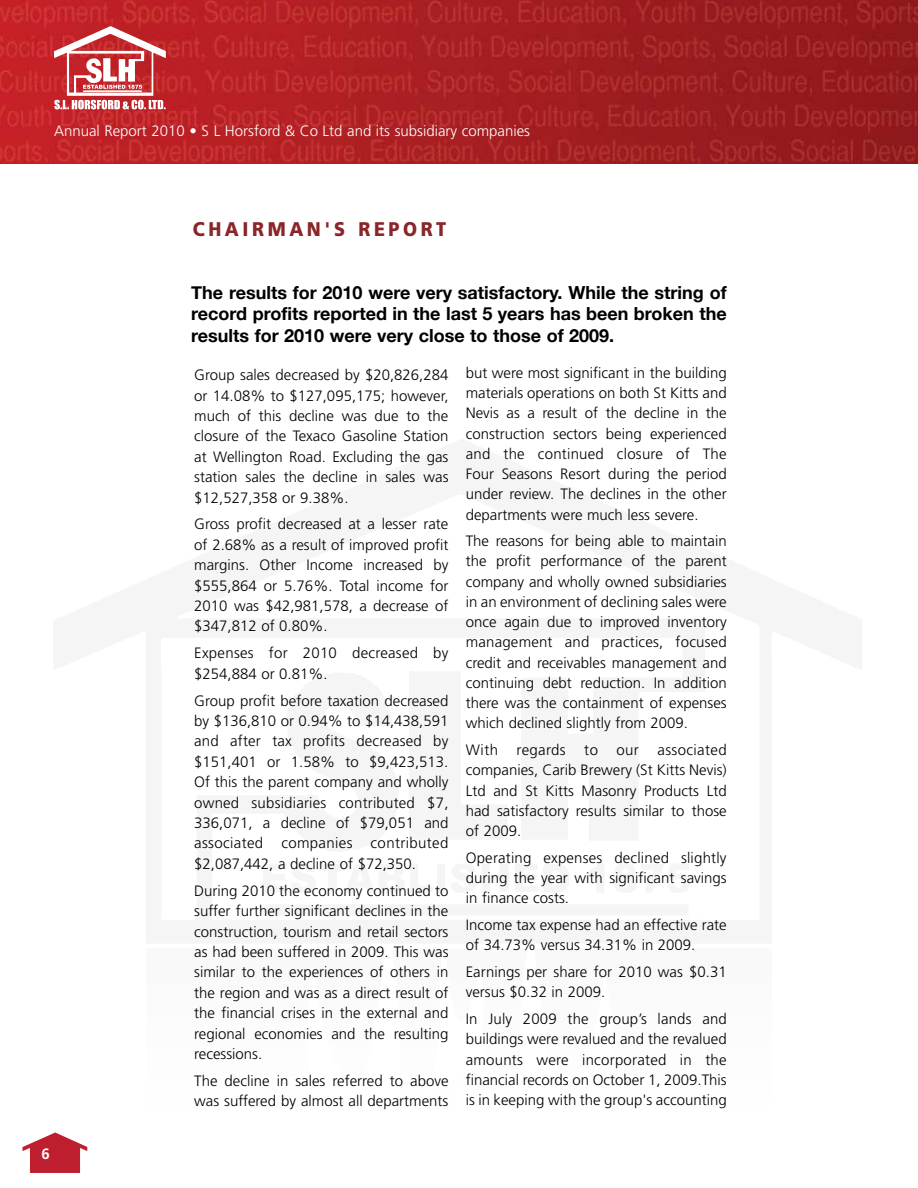
<style>
.page{position:relative;width:918px;height:1188px;background:#fff}
.page>*{position:absolute;margin:0;border:0;box-sizing:border-box;transform-origin:0 0}
.t1{font:900 19.8px "Frutiger";letter-spacing:.2em;color:#8a2629;scale:.91 1}
.t2{font:700 18px/21.6px "Helvetica Neue";color:#000;text-align:justify}
.t3{font:300 15px/20.4px "Frutiger";color:#000;text-align:justify}
.t4{font:300 15px "Frutiger";color:#fff}
.t5{font:300 15px/20.4px "Frutiger";letter-spacing:.02em;color:#000}
.t6{font:700 15px "Frutiger";color:#fff}
</style>
<div class="page">
<img style="left:0;top:0;width:918px;height:163px">
<svg style="left:54px;top:26px;width:111px;height:83px"></svg>
<svg style="left:22px;top:1132px;width:34px;height:41px"></svg>
<svg style="left:56px;top:1133px;width:32px;height:40px"></svg>
<p class="t4" style="left:54px;top:123px;width:478px">Annual Report 2010 • S L Horsford &amp; Co Ltd and its subsidiary companies</p>
<h1 class="t1" style="left:193px;top:217px;width:280px">CHAIRMAN'S REPORT</h1>
<p class="t2" style="left:191px;top:281px;width:537px">The results for 2010 were very satisfactory. While the string of record profits reported in the last 5 years has been broken the results for 2010 were very close to those of 2009.</p>
<p class="t6" style="left:42px;top:1145px;width:10px">6</p>
<p class="t3" style="left:194px;top:365px;width:256px">Group sales decreased by $20,826,284 or 14.08% to $127,095,175; however, much of this decline was due to the closure of the Texaco Gasoline Station at Wellington Road. Excluding the gas station sales the decline in sales was $12,527,358 or 9.38%.</p>
<p class="t3" style="left:194px;top:514px;width:256px">Gross profit decreased at a lesser rate of 2.68% as a result of improved profit margins. Other Income increased by $555,864 or 5.76%. Total income for 2010 was $42,981,578, a decrease of $347,812 of 0.80%.</p>
<p class="t5" style="left:194px;top:643px;width:256px">Expenses for 2010 decreased by $254,884 or 0.81%.</p>
<p class="t3" style="left:194px;top:690px;width:256px">Group profit before taxation decreased by $136,810 or 0.94% to $14,438,591 and after tax profits decreased by $151,401 or 1.58% to $9,423,513.<br>Of this the parent company and wholly owned subsidiaries contributed $7, 336,071, a decline of $79,051 and associated companies contributed $2,087,442, a decline of $72,350.</p>
<p class="t3" style="left:194px;top:880px;width:256px">During 2010 the economy continued to suffer further significant declines in the construction, tourism and retail sectors as had been suffered in 2009. This was similar to the experiences of others in the region and was as a direct result of the financial crises in the external and regional economies and the resulting recessions.</p>
<p class="t3" style="left:194px;top:1070px;width:256px">The decline in sales referred to above was suffered by almost all departments</p>
<p class="t3" style="left:466px;top:362px;width:263px">but were most significant in the building materials operations on both St Kitts and Nevis as a result of the decline in the construction sectors being experienced and the continued closure of The Four Seasons Resort during the period under review. The declines in the other departments were much less severe.</p>
<p class="t3" style="left:466px;top:531px;width:263px">The reasons for being able to maintain the profit performance of the parent company and wholly owned subsidiaries in an environment of declining sales were once again due to improved inventory management and practices, focused credit and receivables management and continuing debt reduction. In addition there was the containment of expenses which declined slightly from 2009.</p>
<p class="t3" style="left:466px;top:740px;width:263px">With regards to our associated companies, Carib Brewery (St Kitts Nevis)<br>Ltd and St Kitts Masonry Products Ltd had satisfactory results similar to those of 2009.</p>
<p class="t3" style="left:466px;top:848px;width:262px">Operating expenses declined slightly during the year with significant savings in finance costs.</p>
<p class="t3" style="left:466px;top:915px;width:263px">Income tax expense had an effective rate of 34.73% versus 34.31% in 2009.</p>
<p class="t3" style="left:466px;top:962px;width:263px">Earnings per share for 2010 was $0.31 versus $0.32 in 2009.</p>
<p class="t3" style="left:466px;top:1009px;width:263px">In July 2009 the group’s lands and buildings were revalued and the revalued amounts were incorporated in the financial records on October 1, 2009.This is in keeping with the group's accounting</p>
</div>
